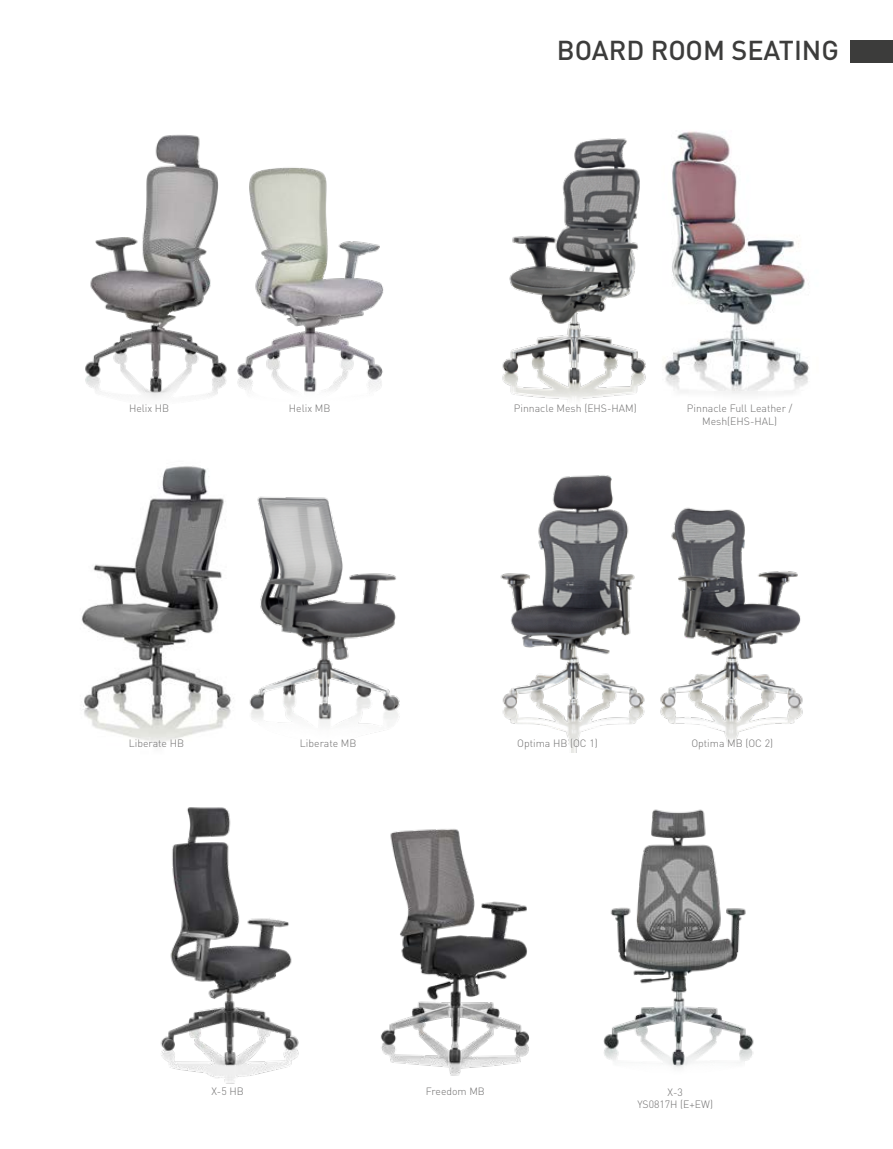
<style>
.page{position:relative;width:893px;height:1149px;background:#fff}
.page>*{position:absolute;margin:0;border:0;box-sizing:border-box;transform-origin:0 0}
.t1{font:500 27px "DIN Pro";color:#3c3c3b}
.t2{font:300 10.5px/12.6px "DIN Pro";color:#706f6f;text-align:center}
.t3{font:300 10.35px "DIN Pro";color:#706f6f}
</style>
<div class="page">
<div style="left:850px;top:40px;width:43px;height:22px;background:#3c3c3b"></div>
<img style="left:500px;top:475px;width:145px;height:277px">
<img style="left:666px;top:131px;width:143px;height:263px">
<img style="left:81px;top:466px;width:151px;height:280px">
<img style="left:85px;top:134px;width:136px;height:264px">
<img style="left:221px;top:167px;width:163px;height:225px">
<img style="left:380px;top:829px;width:150px;height:247px">
<img style="left:249px;top:496px;width:151px;height:239px">
<img style="left:660px;top:507px;width:143px;height:235px">
<img style="left:603px;top:809px;width:151px;height:259px">
<img style="left:160px;top:807px;width:139px;height:277px">
<img style="left:502px;top:138px;width:164px;height:262px">
<p class="t2" style="left:129px;top:401px;width:42px">Helix HB</p>
<p class="t2" style="left:289px;top:401px;width:43px">Helix MB</p>
<h1 class="t1" style="left:557px;top:28px;width:284px">BOARD ROOM SEATING</h1>
<p class="t2" style="left:514px;top:401px;width:124px">Pinnacle Mesh (EHS-HAM)</p>
<p class="t2" style="left:687px;top:401px;width:107px">Pinnacle Full Leather /<br>Mesh(EHS-HAL)</p>
<p class="t2" style="left:129px;top:735px;width:57px">Liberate HB</p>
<p class="t2" style="left:300px;top:735px;width:58px">Liberate MB</p>
<p class="t2" style="left:691px;top:735px;width:83px">Optima MB (OC 2)</p>
<p class="t2" style="left:517px;top:735px;width:82px">Optima HB (OC 1)</p>
<p class="t2" style="left:211px;top:1084px;width:34px">X-5 HB</p>
<p class="t3" style="left:426px;top:1083px;width:60px">Freedom MB</p>
<p class="t2" style="left:637px;top:1084px;width:77px">X-3<br>YS0817H (E+EW)</p>
</div>
